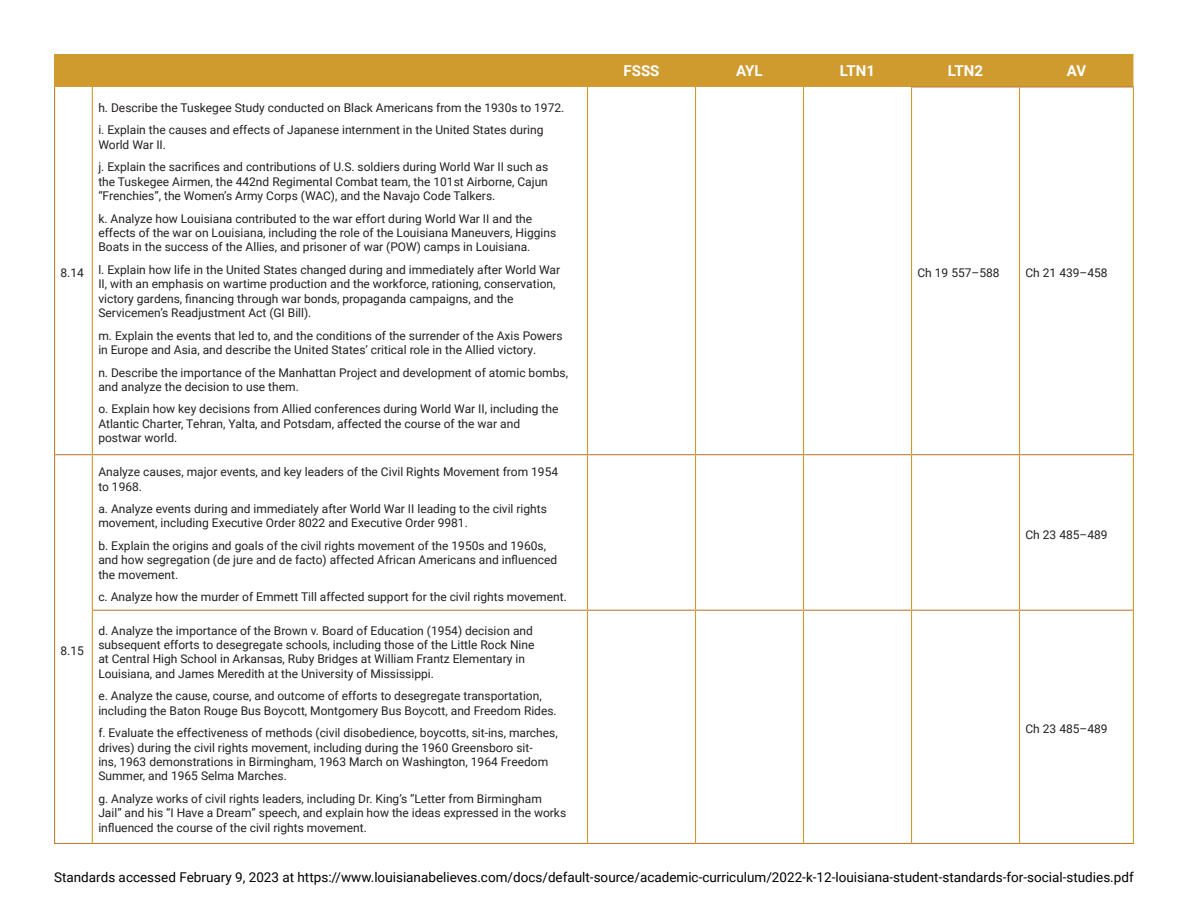
<style>
.page{position:relative;width:1188px;height:918px;background:#fff}
.page>*{position:absolute;margin:0;border:0;box-sizing:border-box;transform-origin:0 0}
.t1{font:700 15px "Roboto";color:#fff}
.t2{font:13.5px "Roboto";color:#000}
.t3{font:12px/14.4px "Roboto";color:#231f20}
</style>
<div class="page">
<div style="left:55px;top:55px;width:1078px;height:32px;background:#cf9a2e"></div>
<hr style="left:92px;top:87px;width:1px;height:367px;background:#cf9a2e">
<hr style="left:587px;top:87px;width:1px;height:367px;background:#cf9a2e">
<hr style="left:695px;top:87px;width:1px;height:367px;background:#cf9a2e">
<hr style="left:803px;top:87px;width:1px;height:367px;background:#cf9a2e">
<hr style="left:911px;top:88px;width:1px;height:367px;background:#cf9a2e">
<hr style="left:1019px;top:88px;width:1px;height:366px;background:#cf9a2e">
<hr style="left:1133px;top:88px;width:1px;height:367px;background:#cf9a2e">
<hr style="left:92px;top:455px;width:1px;height:155px;background:#cf9a2e">
<hr style="left:587px;top:455px;width:1px;height:155px;background:#cf9a2e">
<hr style="left:695px;top:455px;width:1px;height:155px;background:#cf9a2e">
<hr style="left:803px;top:455px;width:1px;height:155px;background:#cf9a2e">
<hr style="left:911px;top:455px;width:1px;height:155px;background:#cf9a2e">
<hr style="left:1019px;top:455px;width:1px;height:155px;background:#cf9a2e">
<hr style="left:1133px;top:455px;width:1px;height:155px;background:#cf9a2e">
<hr style="left:92px;top:610px;width:1px;height:233px;background:#cf9a2e">
<hr style="left:587px;top:611px;width:1px;height:232px;background:#cf9a2e">
<hr style="left:695px;top:611px;width:1px;height:232px;background:#cf9a2e">
<hr style="left:803px;top:611px;width:1px;height:232px;background:#cf9a2e">
<hr style="left:911px;top:611px;width:1px;height:232px;background:#cf9a2e">
<hr style="left:1019px;top:611px;width:1px;height:232px;background:#cf9a2e">
<hr style="left:1133px;top:610px;width:1px;height:233px;background:#cf9a2e">
<hr style="left:54px;top:55px;width:1px;height:32px;background:#cf9a2e">
<hr style="left:54px;top:54px;width:38px;height:1px;background:#cf992e">
<hr style="left:92px;top:54px;width:496px;height:1px;background:#cf992e">
<hr style="left:588px;top:54px;width:108px;height:1px;background:#cf992e">
<hr style="left:696px;top:54px;width:108px;height:1px;background:#cf992e">
<hr style="left:804px;top:54px;width:108px;height:1px;background:#cf992e">
<hr style="left:912px;top:54px;width:108px;height:1px;background:#cf992e">
<hr style="left:1020px;top:54px;width:113px;height:1px;background:#cf992e">
<hr style="left:54px;top:87px;width:1px;height:368px;background:#c17f3c">
<hr style="left:54px;top:455px;width:1px;height:155px;background:#c17f3c">
<hr style="left:54px;top:610px;width:1px;height:233px;background:#c17f3c">
<hr style="left:911px;top:86px;width:109px;height:2px;background:#c17f3c">
<hr style="left:1020px;top:86px;width:114px;height:2px;background:#c17f3c">
<hr style="left:912px;top:454px;width:108px;height:1px;background:#c17f3c">
<hr style="left:1020px;top:454px;width:113px;height:1px;background:#c17f3c">
<hr style="left:55px;top:454px;width:37px;height:1px;background:#c17f3c">
<hr style="left:92px;top:454px;width:496px;height:1px;background:#c17f3c">
<hr style="left:588px;top:454px;width:108px;height:1px;background:#c17f3c">
<hr style="left:696px;top:454px;width:108px;height:1px;background:#c17f3c">
<hr style="left:804px;top:454px;width:107px;height:1px;background:#c17f3c">
<hr style="left:93px;top:610px;width:495px;height:1px;background:#c17f3c">
<hr style="left:588px;top:610px;width:108px;height:1px;background:#c17f3c">
<hr style="left:696px;top:610px;width:108px;height:1px;background:#c17f3c">
<hr style="left:804px;top:610px;width:108px;height:1px;background:#c17f3c">
<hr style="left:912px;top:610px;width:108px;height:1px;background:#c17f3c">
<hr style="left:1020px;top:610px;width:113px;height:1px;background:#c17f3c">
<hr style="left:54px;top:843px;width:38px;height:1px;background:#c17f3c">
<hr style="left:92px;top:843px;width:496px;height:1px;background:#c17f3c">
<hr style="left:588px;top:843px;width:108px;height:1px;background:#c17f3c">
<hr style="left:696px;top:843px;width:108px;height:1px;background:#c17f3c">
<hr style="left:804px;top:843px;width:108px;height:1px;background:#c17f3c">
<hr style="left:912px;top:843px;width:108px;height:1px;background:#c17f3c">
<hr style="left:1020px;top:843px;width:114px;height:1px;background:#c17f3c">
<p class="t3" style="left:61px;top:265px;width:25px">8.14</p>
<p class="t3" style="left:61px;top:643px;width:25px">8.15</p>
<p class="t3" style="left:98px;top:100px;width:467px">h. Describe the Tuskegee Study conducted on Black Americans from the 1930s to 1972.</p>
<p class="t3" style="left:98px;top:123px;width:447px">i. Explain the causes and effects of Japanese internment in the United States during<br>World War II.</p>
<p class="t3" style="left:98px;top:159px;width:451px;text-align:justify">j. Explain the sacrifices and contributions of U.S. soldiers during World War II such as the Tuskegee Airmen, the 442nd Regimental Combat team, the 101st Airborne, Cajun “Frenchies”, the Women’s Army Corps (WAC), and the Navajo Code Talkers.</p>
<p class="t3" style="left:98px;top:211px;width:459px">k. Analyze how Louisiana contributed to the war effort during World War II and the effects of the war on Louisiana, including the role of the Louisiana Maneuvers, Higgins<br>Boats in the success of the Allies, and prisoner of war (POW) camps in Louisiana.</p>
<p class="t3" style="left:98px;top:262px;width:463px">l. Explain how life in the United States changed during and immediately after World War II, with an emphasis on wartime production and the workforce, rationing, conservation, victory gardens, financing through war bonds, propaganda campaigns, and the Servicemen’s Readjustment Act (GI Bill).</p>
<p class="t3" style="left:98px;top:328px;width:466px">m. Explain the events that led to, and the conditions of the surrender of the Axis Powers in Europe and Asia, and describe the United States’ critical role in the Allied victory.</p>
<p class="t3" style="left:98px;top:365px;width:471px">n. Describe the importance of the Manhattan Project and development of atomic bombs, and analyze the decision to use them.</p>
<p class="t3" style="left:98px;top:402px;width:462px">o. Explain how key decisions from Allied conferences during World War II, including the<br>Atlantic Charter, Tehran, Yalta, and Potsdam, affected the course of the war and postwar world.</p>
<p class="t3" style="left:98px;top:464px;width:461px">Analyze causes, major events, and key leaders of the Civil Rights Movement from 1954 to 1968.</p>
<p class="t3" style="left:98px;top:501px;width:450px">a. Analyze events during and immediately after World War II leading to the civil rights movement, including Executive Order 8022 and Executive Order 9981.</p>
<p class="t3" style="left:98px;top:538px;width:460px">b. Explain the origins and goals of the civil rights movement of the 1950s and 1960s, and how segregation (de jure and de facto) affected African Americans and influenced the movement.</p>
<p class="t3" style="left:98px;top:589px;width:470px">c. Analyze how the murder of Emmett Till affected support for the civil rights movement.</p>
<p class="t3" style="left:98px;top:623px;width:438px">d. Analyze the importance of the Brown v. Board of Education (1954) decision and subsequent efforts to desegregate schools, including those of the Little Rock Nine at Central High School in Arkansas, Ruby Bridges at William Frantz Elementary in Louisiana, and James Meredith at the University of Mississippi.</p>
<p class="t3" style="left:98px;top:688px;width:460px">e. Analyze the cause, course, and outcome of efforts to desegregate transportation, including the Baton Rouge Bus Boycott, Montgomery Bus Boycott, and Freedom Rides.</p>
<p class="t3" style="left:98px;top:725px;width:461px">f. Evaluate the effectiveness of methods (civil disobedience, boycotts, sit-ins, marches, drives) during the civil rights movement, including during the 1960 Greensboro sit-<br>ins, 1963 demonstrations in Birmingham, 1963 March on Washington, 1964 Freedom Summer, and 1965 Selma Marches.</p>
<p class="t3" style="left:98px;top:791px;width:469px">g. Analyze works of civil rights leaders, including Dr. King’s “Letter from Birmingham<br>Jail” and his “I Have a Dream” speech, and explain how the ideas expressed in the works influenced the course of the civil rights movement.</p>
<p class="t1" style="left:624px;top:60px;width:37px">FSSS</p>
<p class="t1" style="left:736px;top:60px;width:28px">AYL</p>
<p class="t1" style="left:840px;top:60px;width:37px">LTN1</p>
<p class="t1" style="left:948px;top:60px;width:37px">LTN2</p>
<p class="t1" style="left:1067px;top:60px;width:21px">AV</p>
<p class="t3" style="left:918px;top:265px;width:84px">Ch 19 557–588</p>
<p class="t3" style="left:1026px;top:265px;width:84px">Ch 21 439–458</p>
<p class="t3" style="left:1026px;top:527px;width:84px">Ch 23 485–489</p>
<p class="t3" style="left:1026px;top:721px;width:84px">Ch 23 485–489</p>
<p class="t2" style="left:54px;top:868px;width:1081px">Standards accessed February 9, 2023 at https://www.louisianabelieves.com/docs/default-source/academic-curriculum/2022-k-12-louisiana-student-standards-for-social-studies.pdf</p>
</div>
